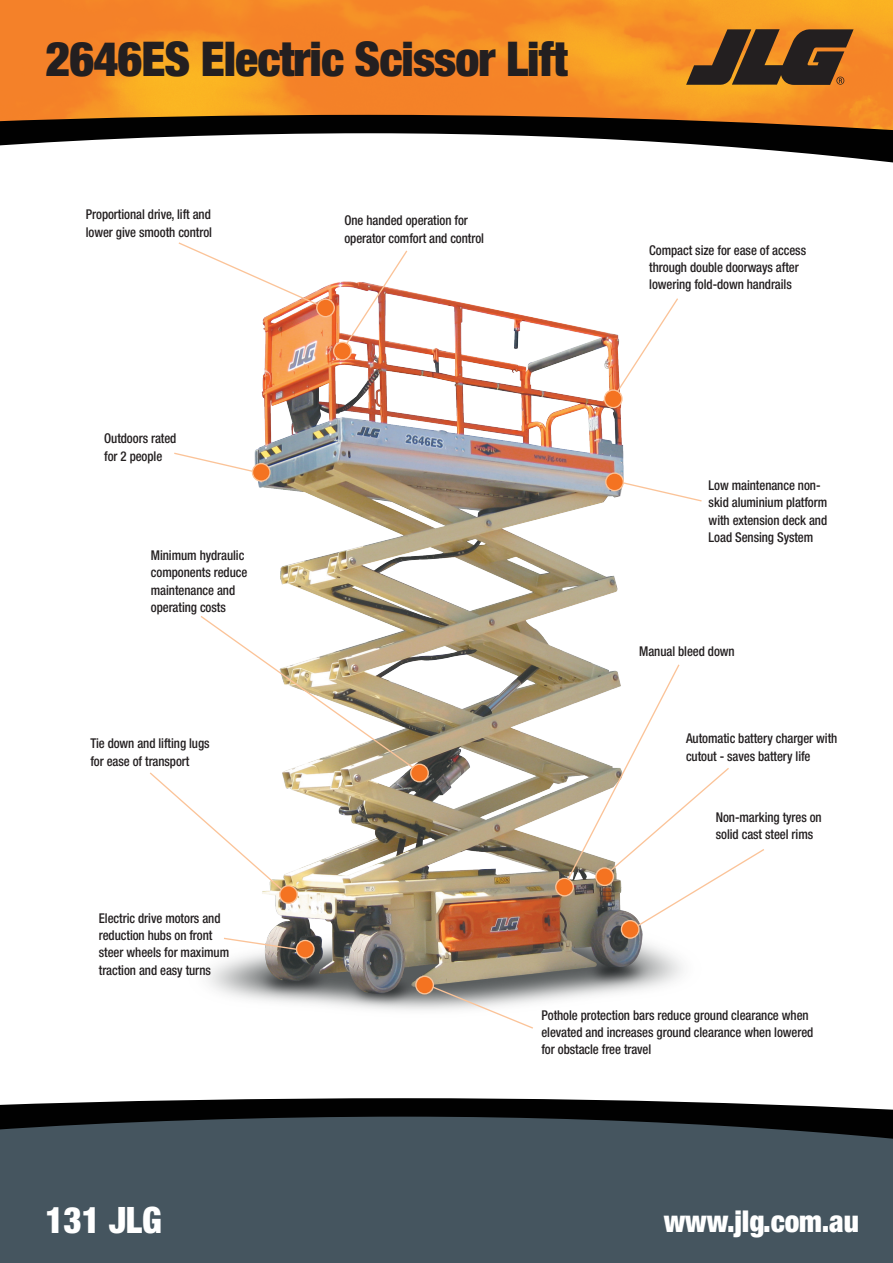
<style>
.page{position:relative;width:893px;height:1263px;background:#fff}
.page>*{position:absolute;margin:0;border:0;box-sizing:border-box;transform-origin:0 0}
.t1{font:900 condensed 48px "Helvetica Neue";letter-spacing:-.02em;color:#231f20}
.t2{font:900 condensed 36.45px "Helvetica Neue";letter-spacing:-.005em;color:#fff}
.t3{font:900 condensed 30.15px "Helvetica Neue";letter-spacing:-.005em;color:#fff}
.t4{font:500 condensed 13.5px/17.2px "Helvetica Neue";letter-spacing:-.005em;color:#231f20;scale:.95 1}
</style>
<div class="page">
<img style="left:0;top:0;width:893px;height:115px">
<svg style="left:0;top:115px;width:893px;height:18px;background:#331d08"></svg>
<svg style="left:0;top:133px;width:893px;height:30px"></svg>
<svg style="left:686px;top:29px;width:168px;height:56px;background:#6b4522"></svg>
<svg style="left:0;top:1098px;width:893px;height:19px;fill:#010101"></svg>
<div style="left:0;top:1117px;width:893px;height:146px;background:#45555f"></div>
<img style="left:208px;top:282px;width:475px;height:728px">
<svg style="left:423px;top:982px;width:112px;height:47px"></svg>
<div style="left:416px;top:976px;width:17px;height:18px;background:#f47321;border-radius:50%"></div>
<div style="left:415px;top:976px;width:19px;height:18px;border:1px solid #fbc398;border-radius:50%"></div>
<svg style="left:178px;top:242px;width:148px;height:67px"></svg>
<svg style="left:316px;top:299px;width:19px;height:18px"></svg>
<div style="left:316px;top:298px;width:19px;height:20px;border:1px solid #fbc398;border-radius:50%"></div>
<svg style="left:341px;top:250px;width:68px;height:102px"></svg>
<div style="left:334px;top:342px;width:17px;height:18px;background:#f47321;border-radius:50%"></div>
<div style="left:333px;top:342px;width:19px;height:18px;border:1px solid #fbc398;border-radius:50%"></div>
<svg style="left:280px;top:886px;width:17px;height:17px"></svg>
<div style="left:279px;top:885px;width:19px;height:19px;border:1px solid #fbc398;border-radius:50%"></div>
<svg style="left:621px;top:921px;width:18px;height:17px"></svg>
<div style="left:621px;top:920px;width:19px;height:19px;border:1px solid #fbc398;border-radius:50%"></div>
<svg style="left:613px;top:479px;width:89px;height:23px"></svg>
<div style="left:606px;top:473px;width:17px;height:18px;background:#f47321;border-radius:50%"></div>
<div style="left:605px;top:472px;width:19px;height:19px;border:1px solid #fbc398;border-radius:50%"></div>
<svg style="left:150px;top:614px;width:271px;height:283px"></svg>
<div style="left:411px;top:764px;width:17px;height:18px;background:#f47321;border-radius:50%"></div>
<div style="left:410px;top:764px;width:19px;height:18px;border:1px solid #fbc398;border-radius:50%"></div>
<svg style="left:222px;top:937px;width:85px;height:15px"></svg>
<div style="left:297px;top:940px;width:17px;height:18px;background:#f47321;border-radius:50%"></div>
<div style="left:296px;top:940px;width:19px;height:19px;border:1px solid #fbc398;border-radius:50%"></div>
<svg style="left:174px;top:452px;width:89px;height:23px"></svg>
<div style="left:252px;top:464px;width:18px;height:17px;background:#f47321;border-radius:50%"></div>
<div style="left:252px;top:463px;width:19px;height:19px;border:1px solid #fbc398;border-radius:50%"></div>
<svg style="left:611px;top:297px;width:68px;height:103px"></svg>
<div style="left:604px;top:390px;width:18px;height:18px;background:#f47321;border-radius:50%"></div>
<div style="left:604px;top:389px;width:19px;height:19px;border:1px solid #fbc398;border-radius:50%"></div>
<svg style="left:563px;top:663px;width:201px;height:269px"></svg>
<div style="left:556px;top:878px;width:17px;height:18px;background:#f47321;border-radius:50%"></div>
<div style="left:555px;top:878px;width:19px;height:18px;border:1px solid #fbc398;border-radius:50%"></div>
<h1 class="t1" style="left:45px;top:30px;width:524px">2646ES Electric Scissor Lift</h1>
<p class="t4" style="left:86px;top:206px;width:134px">Proportional drive, lift and lower give smooth control</p>
<p class="t4" style="left:104px;top:430px;width:78px">Outdoors rated for 2 people</p>
<p class="t4" style="left:151px;top:547px;width:103px">Minimum hydraulic components reduce maintenance and operating costs</p>
<p class="t4" style="left:90px;top:735px;width:127px">Tie down and lifting lugs for ease of transport</p>
<p class="t4" style="left:99px;top:909px;width:139px">Electric drive motors and reduction hubs on front steer wheels for maximum traction and easy turns</p>
<p class="t4" style="left:344px;top:212px;width:149px">One handed operation for operator comfort and control</p>
<p class="t4" style="left:649px;top:241px;width:167px">Compact size for ease of access through double doorways after lowering fold-down handrails</p>
<p class="t4" style="left:709px;top:477px;width:127px">Low maintenance non&shy;skid aluminium platform with extension deck and<br>Load Sensing System</p>
<p class="t4" style="left:639px;top:642px;width:102px">Manual bleed down</p>
<p class="t4" style="left:686px;top:730px;width:161px">Automatic battery charger with cutout - saves battery life</p>
<p class="t4" style="left:716px;top:808px;width:113px">Non-marking tyres on solid cast steel rims</p>
<p class="t4" style="left:541px;top:1006px;width:288px">Pothole protection bars reduce ground clearance when elevated and increases ground clearance when lowered for obstacle free travel</p>
<h2 class="t2" style="left:45px;top:1197px;width:118px">131 JLG</h2>
<h3 class="t3" style="left:664px;top:1202px;width:197px">www.jlg.com.au</h3>
</div>
